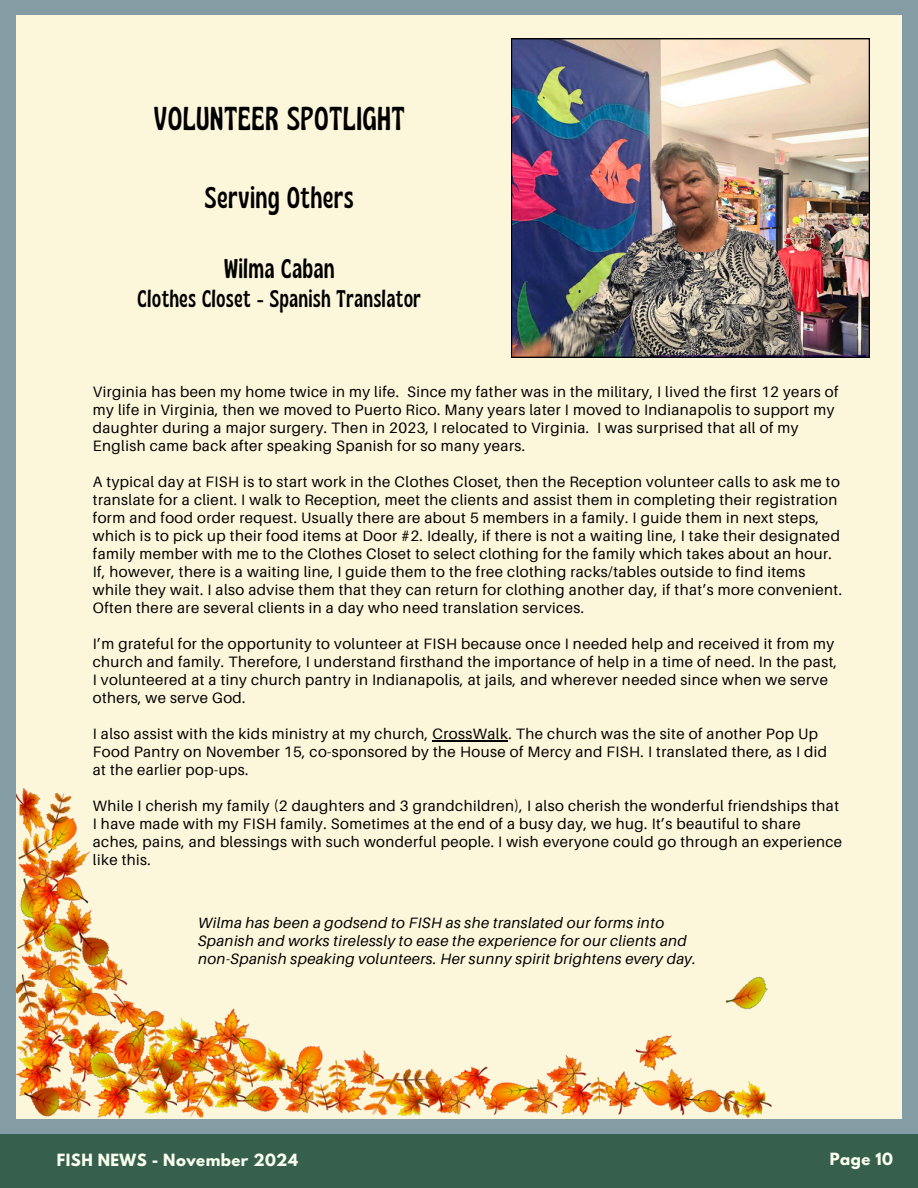
<style>
.page{position:relative;width:918px;height:1188px;background:#849ca4}
.page>*{position:absolute;margin:0;border:0;box-sizing:border-box;transform-origin:0 0}
.t1{font:condensed 33px "Gliker";letter-spacing:.03em;color:#000}
.t2{font:condensed 30px "Gliker";letter-spacing:.03em;color:#000}
.t3{font:condensed 27px "Gliker";letter-spacing:.03em;color:#000}
.t4{font:condensed 24px "Gliker";letter-spacing:.03em;color:#000}
.t5{font:15px/18px "Aileron";letter-spacing:.03em;color:#000}
.t6{font:italic 15px/18px "Aileron";letter-spacing:.03em;color:#000}
.t7{font:700 15px "League Spartan";letter-spacing:.03em;color:#f9ffed}
</style>
<div class="page">
<div style="left:0;top:1134px;width:918px;height:54px;background:#375f4e"></div>
<div style="left:16px;top:16px;width:886px;height:1102px;background:#fcf6db"></div>
<hr style="left:432px;top:740px;width:76px;height:1px;background:#000">
<img style="left:17px;top:741px;width:754px;height:378px">
<img style="left:511px;top:38px;width:359px;height:320px">
<p class="t1" style="left:154px;top:98px;width:252px">VOLUNTEER SPOTLIGHT</p>
<p class="t2" style="left:205px;top:179px;width:150px">Serving Others</p>
<h4 class="t3" style="left:224px;top:252px;width:112px">Wilma Caban</h4>
<h4 class="t4" style="left:138px;top:284px;width:285px">Clothes Closet - Spanish Translator</h4>
<h1 class="t5" style="left:93px;top:383px;width:747px">Virginia has been my home twice in my life. Since my father was in the military, I lived the first 12 years of my life in Virginia, then we moved to Puerto Rico. Many years later I moved to Indianapolis to support my daughter during a major surgery. Then in 2023, I relocated to Virginia. I was surprised that all of my English came back after speaking Spanish for so many years.</h1>
<h2 class="t5" style="left:93px;top:473px;width:751px">A typical day at FISH is to start work in the Clothes Closet, then the Reception volunteer calls to ask me to translate for a client. I walk to Reception, meet the clients and assist them in completing their registration form and food order request. Usually there are about 5 members in a family. I guide them in next steps, which is to pick up their food items at Door #2. Ideally, if there is not a waiting line, I take their designated family member with me to the Clothes Closet to select clothing for the family which takes about an hour.<br>If, however, there is a waiting line, I guide them to the free clothing racks/tables outside to find items while they wait. I also advise them that they can return for clothing another day, if that’s more convenient.<br>Often there are several clients in a day who need translation services.</h2>
<h3 class="t5" style="left:93px;top:635px;width:746px">I’m grateful for the opportunity to volunteer at FISH because once I needed help and received it from my church and family. Therefore, I understand firsthand the importance of help in a time of need. In the past, I volunteered at a tiny church pantry in Indianapolis, at jails, and wherever needed since when we serve others, we serve God.</h3>
<p class="t5" style="left:93px;top:725px;width:736px">I also assist with the kids ministry at my church, CrossWalk. The church was the site of another Pop Up<br>Food Pantry on November 15, co-sponsored by the House of Mercy and FISH. I translated there, as I did at the earlier pop-ups.</p>
<p class="t5" style="left:93px;top:797px;width:751px">While I cherish my family (2 daughters and 3 grandchildren), I also cherish the wonderful friendships that I have made with my FISH family. Sometimes at the end of a busy day, we hug. It’s beautiful to share aches, pains, and blessings with such wonderful people. I wish everyone could go through an experience like this.</p>
<h4 class="t6" style="left:198px;top:914px;width:499px">Wilma has been a godsend to FISH as she translated our forms into<br>Spanish and works tirelessly to ease the experience for our clients and non-Spanish speaking volunteers. Her sunny spirit brightens every day.</h4>
<p class="t7" style="left:57px;top:1152px;width:243px">FISH NEWS - November 2024</p>
<p class="t7" style="left:830px;top:1151px;width:65px">Page 10</p>
</div>
